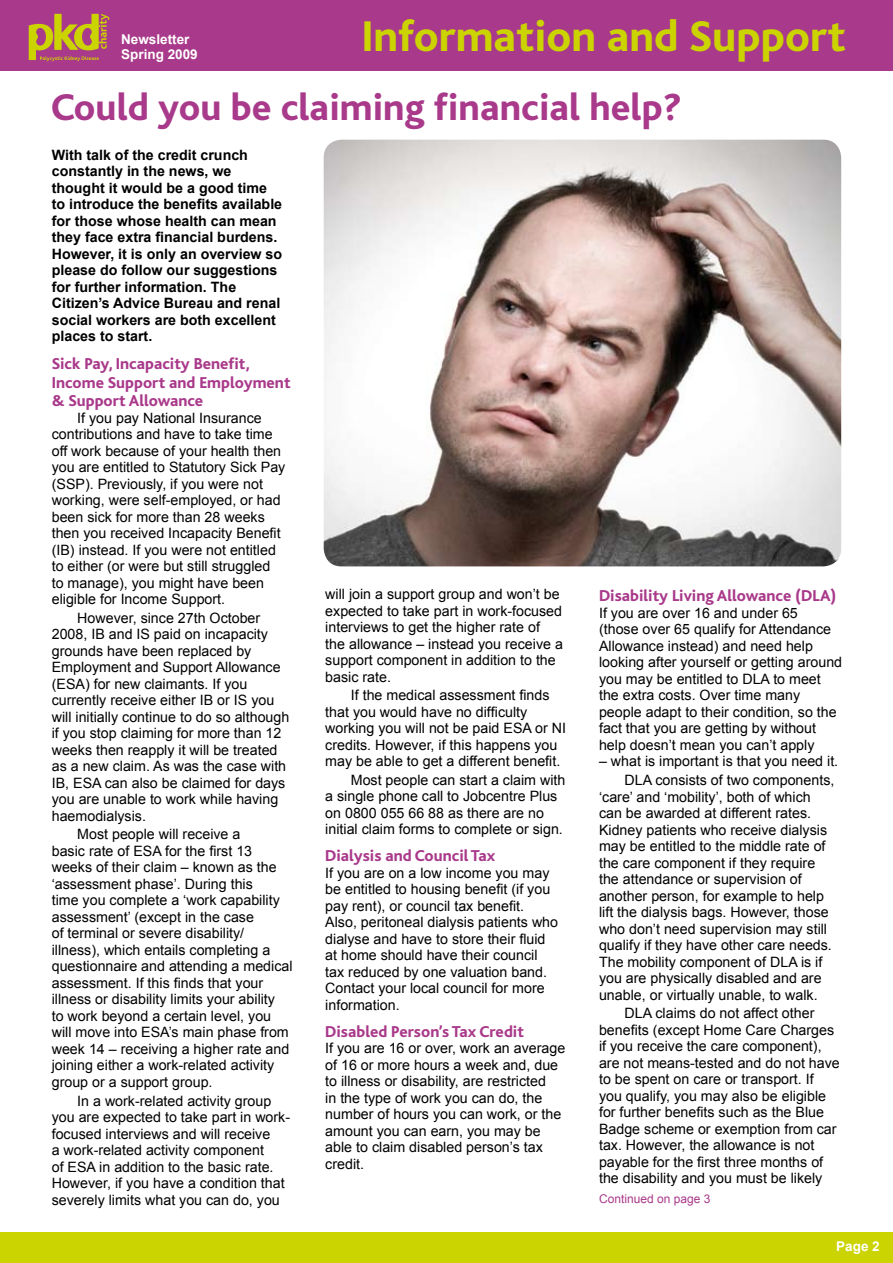
<style>
.page{position:relative;width:893px;height:1263px;background:#fff}
.page>*{position:absolute;margin:0;border:0;box-sizing:border-box;transform-origin:0 0}
.t1{font:800 45px "Bliss";color:#cbd300}
.t2{font:800 39px "Bliss";color:#a9398a}
.t3{font:800 16.5px/18.3px "Bliss";color:#a9398a}
.t4{font:14.25px/16.5px "Arial";color:#000}
.t5{font:700 14.25px/16.5px "Arial";color:#000}
.t6{font:700 13.5px/15px "Arial";color:#fff}
.t7{font:12px "Arial";color:#a9398a}
</style>
<div class="page">
<div style="left:0;top:1232px;width:893px;height:31px;background:#cbd300"></div>
<div style="left:0;top:0;width:893px;height:71px;background:#a9398a"></div>
<svg style="left:29px;top:14px;width:80px;height:47px"></svg>
<img style="left:324px;top:140px;width:517px;height:426px;border-radius:18px">
<h1 class="t1" style="left:362px;top:13px;width:485px">Information and Support</h1>
<h2 class="t2" style="left:51px;top:87px;width:632px">Could you be claiming financial help?</h2>
<p class="t5" style="left:52px;top:147px;width:232px">With talk of the credit crunch constantly in the news, we thought it would be a good time to introduce the benefits available for those whose health can mean they face extra financial burdens.<br>However, it is only an overview so please do follow our suggestions for further information. The<br>Citizen’s Advice Bureau and renal social workers are both excellent places to start.</p>
<p class="t3" style="left:52px;top:355px;width:240px">Sick Pay, Incapacity Benefit,<br>Income Support and Employment &amp; Support Allowance</p>
<p class="t4" style="left:52px;top:409px;width:235px;text-indent:26px">If you pay National Insurance contributions and have to take time off work because of your health then you are entitled to Statutory Sick Pay (SSP). Previously, if you were not working, were self-employed, or had been sick for more than 28 weeks then you received Incapacity Benefit (IB) instead. If you were not entitled to either (or were but still struggled to manage), you might have been eligible for Income Support.</p>
<p class="t4" style="left:52px;top:609px;width:239px;text-indent:26px">However, since 27th October<br>2008, IB and IS paid on incapacity grounds have been replaced by<br>Employment and Support Allowance (ESA) for new claimants. If you currently receive either IB or IS you will initially continue to do so although if you stop claiming for more than 12 weeks then reapply it will be treated as a new claim. As was the case with<br>IB, ESA can also be claimed for days you are unable to work while having haemodialysis.</p>
<p class="t4" style="left:52px;top:826px;width:242px;text-indent:26px">Most people will receive a<br>basic rate of ESA for the first 13 weeks of their claim – known as the ‘assessment phase’. During this<br>time you complete a ‘work capability assessment’ (except in the case<br>of terminal or severe disability/ illness), which entails completing a questionnaire and attending a medical assessment. If this finds that your illness or disability limits your ability<br>to work beyond a certain level, you will move into ESA’s main phase from week 14 – receiving a higher rate and joining either a work-related activity group or a support group.</p>
<p class="t4" style="left:52px;top:1092px;width:240px;text-indent:26px">In a work-related activity group you are expected to take part in work&shy;focused interviews and will receive<br>a work-related activity component<br>of ESA in addition to the basic rate.<br>However, if you have a condition that severely limits what you can do, you</p>
<p class="t6" style="left:121px;top:32px;width:78px">Newsletter<br>Spring 2009</p>
<p class="t3" style="left:599px;top:587px;width:239px">Disability Living Allowance (DLA)</p>
<p class="t4" style="left:599px;top:605px;width:245px">If you are over 16 and under 65<br>(those over 65 qualify for Attendance Allowance instead) and need help looking after yourself or getting around you may be entitled to DLA to meet the extra costs. Over time many people adapt to their condition, so the fact that you are getting by without help doesn’t mean you can’t apply</p>
<p class="t4" style="left:599px;top:752px;width:241px;line-height:18.6px;text-align:right">– what is important is that you need it.<br>DLA consists of two components,</p>
<p class="t4" style="left:599px;top:788px;width:234px">‘care’ and ‘mobility’, both of which can be awarded at different rates.<br>Kidney patients who receive dialysis may be entitled to the middle rate of the care component if they require the attendance or supervision of another person, for example to help lift the dialysis bags. However, those who don’t need supervision may still qualify if they have other care needs.<br>The mobility component of DLA is if you are physically disabled and are unable, or virtually unable, to walk.</p>
<p class="t4" style="left:599px;top:1005px;width:242px;text-indent:26px">DLA claims do not affect other benefits (except Home Care Charges if you receive the care component), are not means-tested and do not have to be spent on care or transport. If you qualify, you may also be eligible for further benefits such as the Blue Badge scheme or exemption from car tax. However, the allowance is not payable for the first three months of the disability and you must be likely</p>
<p class="t7" style="left:599px;top:1192px;width:113px">Continued on page 3</p>
<p class="t4" style="left:325px;top:586px;width:239px">will join a support group and won’t be expected to take part in work-focused interviews to get the higher rate of the allowance – instead you receive a support component in addition to the basic rate.</p>
<p class="t4" style="left:325px;top:687px;width:242px;text-indent:26px">If the medical assessment finds that you would have no difficulty working you will not be paid ESA or NI credits. However, if this happens you may be able to get a different benefit.</p>
<p class="t4" style="left:325px;top:772px;width:242px;text-indent:26px">Most people can start a claim with a single phone call to Jobcentre Plus on 0800 055 66 88 as there are no initial claim forms to complete or sign.</p>
<p class="t3" style="left:325px;top:847px;width:172px">Dialysis and Council Tax</p>
<p class="t4" style="left:325px;top:864px;width:234px">If you are on a low income you may be entitled to housing benefit (if you pay rent), or council tax benefit.<br>Also, peritoneal dialysis patients who dialyse and have to store their fluid at home should have their council tax reduced by one valuation band.<br>Contact your local council for more information.</p>
<p class="t3" style="left:325px;top:1022px;width:200px">Disabled Person’s Tax Credit</p>
<p class="t4" style="left:325px;top:1040px;width:241px">If you are 16 or over, work an average of 16 or more hours a week and, due to illness or disability, are restricted<br>in the type of work you can do, the number of hours you can work, or the amount you can earn, you may be able to claim disabled person’s tax credit.</p>
<p class="t6" style="left:836px;top:1238px;width:45px">Page 2</p>
</div>
